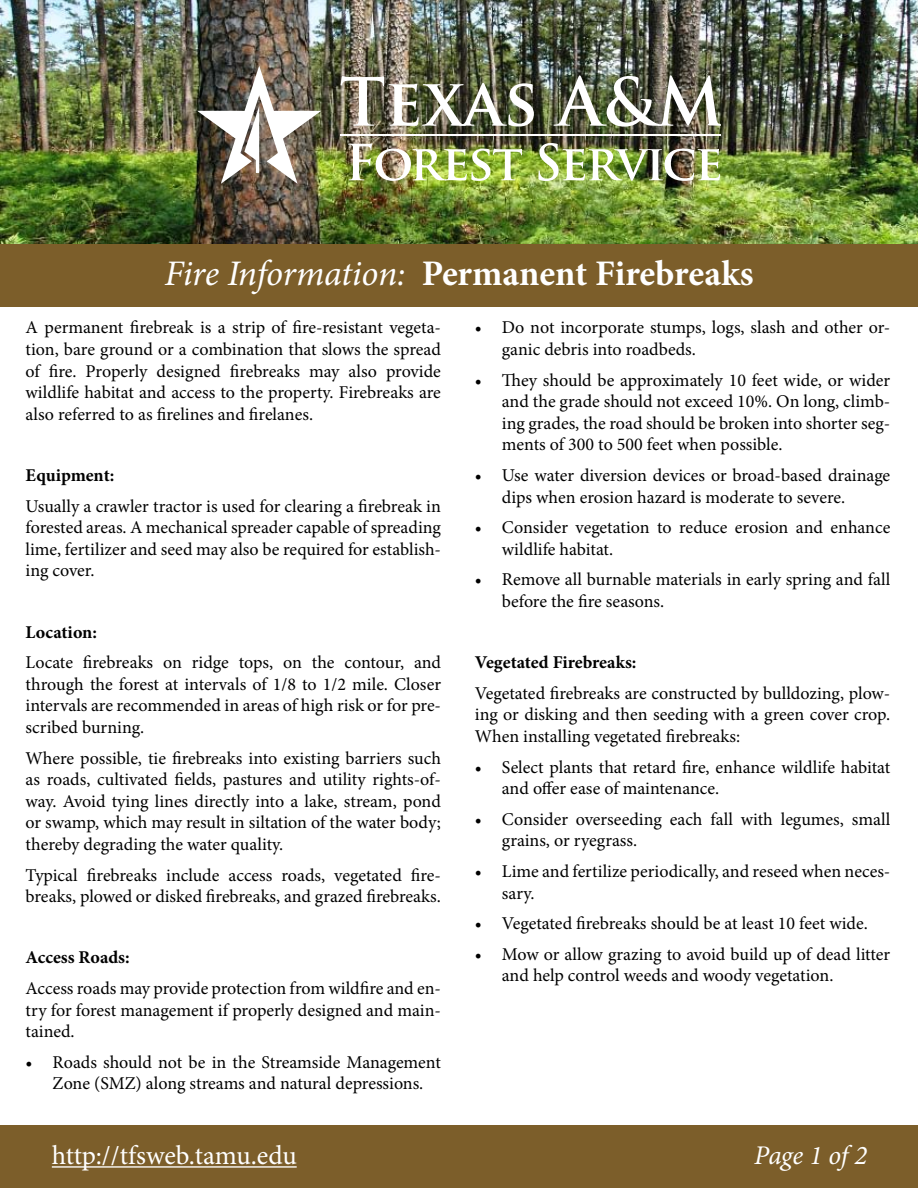
<style>
.page{position:relative;width:918px;height:1188px;background:#fff}
.page>*{position:absolute;margin:0;border:0;box-sizing:border-box;transform-origin:0 0}
.t1{font:700 36px "Minion Pro";letter-spacing:-.005em;color:#fff}
.t2{font:27px "Minion Pro";letter-spacing:-.01em;color:#fff}
.t3{font:italic 27px "Minion Pro";letter-spacing:-.015em;color:#fff}
.t4{font:18px/21.6px "Minion Pro";color:#000}
.t5{font:700 18px "Minion Pro";color:#000}
.s1{font-weight:400;font-style:italic}
</style>
<div class="page">
<img style="left:1px;top:0;width:917px;height:244px">
<div style="left:0;top:244px;width:918px;height:62px;background:#7c5e2a"></div>
<img style="left:197px;top:66px;width:124px;height:118px">
<img style="left:341px;top:76px;width:193px;height:50px">
<img style="left:553px;top:75px;width:168px;height:52px">
<img style="left:348px;top:143px;width:174px;height:38px">
<img style="left:538px;top:143px;width:182px;height:38px">
<hr style="left:340px;top:135px;width:381px;height:1px;background:#fff">
<div style="left:0;top:1126px;width:918px;height:62px;background:#7c5e2a"></div>
<hr style="left:52px;top:1166px;width:245px;height:2px;background:#fff">
<h1 class="t1" style="left:164px;top:248px;width:591px"><span class="s1">Fire Information:</span> Permanent Firebreaks</h1>
<p class="t4" style="left:26px;top:317px;width:417px;text-align:justify">A permanent firebreak is a strip of fire-resistant vegeta&shy;tion, bare ground or a combination that slows the spread of fire. Properly designed firebreaks may also provide wildlife habitat and access to the property. Firebreaks are also referred to as firelines and firelanes.</p>
<p class="t5" style="left:26px;top:463px;width:90px">Equipment:</p>
<p class="t4" style="left:26px;top:495px;width:417px;text-align:justify">Usually a crawler tractor is used for clearing a firebreak in forested areas. A mechanical spreader capable of spreading lime, fertilizer and seed may also be required for establish&shy;ing cover.</p>
<p class="t5" style="left:26px;top:619px;width:73px">Location:</p>
<p class="t4" style="left:26px;top:652px;width:417px;text-align:justify">Locate firebreaks on ridge tops, on the contour, and through the forest at intervals of 1/8 to 1/2 mile. Closer intervals are recommended in areas of high risk or for pre&shy;scribed burning.</p>
<p class="t4" style="left:26px;top:747px;width:417px;text-align:justify">Where possible, tie firebreaks into existing barriers such as roads, cultivated fields, pastures and utility rights-of&shy;way. Avoid tying lines directly into a lake, stream, pond or swamp, which may result in siltation of the water body; thereby degrading the water quality.</p>
<p class="t4" style="left:26px;top:864px;width:417px">Typical firebreaks include access roads, vegetated fire&shy;breaks, plowed or disked firebreaks, and grazed firebreaks.</p>
<p class="t5" style="left:26px;top:945px;width:106px">Access Roads:</p>
<p class="t4" style="left:26px;top:978px;width:417px;text-align:justify">Access roads may provide protection from wildfire and en&shy;try for forest management if properly designed and main&shy;tained.</p>
<p class="t4" style="left:26px;top:1051px;width:417px;text-align:center">• Roads should not be in the Streamside Management<br>Zone (SMZ) along streams and natural depressions.</p>
<p class="t4" style="left:502px;top:317px;width:390px;text-indent:-27px">• Do not incorporate stumps, logs, slash and other or&shy;ganic debris into roadbeds.</p>
<p class="t4" style="left:502px;top:369px;width:390px;text-align:justify;text-indent:-27px">• They should be approximately 10 feet wide, or wider and the grade should not exceed 10%. On long, climb&shy;ing grades, the road should be broken into shorter seg&shy;ments of 300 to 500 feet when possible.</p>
<p class="t4" style="left:502px;top:465px;width:390px;text-indent:-27px">• Use water diversion devices or broad-based drainage dips when erosion hazard is moderate to severe.</p>
<p class="t4" style="left:502px;top:517px;width:390px;text-indent:-27px">• Consider vegetation to reduce erosion and enhance wildlife habitat.</p>
<p class="t4" style="left:502px;top:569px;width:390px;text-indent:-27px">• Remove all burnable materials in early spring and fall before the fire seasons.</p>
<p class="t5" style="left:475px;top:650px;width:163px">Vegetated Firebreaks:</p>
<p class="t4" style="left:475px;top:682px;width:417px;text-align:justify">Vegetated firebreaks are constructed by bulldozing, plow&shy;ing or disking and then seeding with a green cover crop.<br>When installing vegetated firebreaks:</p>
<p class="t4" style="left:502px;top:756px;width:390px;text-indent:-27px">• Select plants that retard fire, enhance wildlife habitat and offer ease of maintenance.</p>
<p class="t4" style="left:502px;top:808px;width:390px;text-indent:-27px">• Consider overseeding each fall with legumes, small grains, or ryegrass.</p>
<p class="t4" style="left:502px;top:861px;width:390px;text-indent:-27px">• Lime and fertilize periodically, and reseed when neces&shy;sary.</p>
<p class="t4" style="left:475px;top:913px;width:394px">• Vegetated firebreaks should be at least 10 feet wide.</p>
<p class="t4" style="left:502px;top:943px;width:390px;text-indent:-27px">• Mow or allow grazing to avoid build up of dead litter and help control weeds and woody vegetation.</p>
<h2 class="t2" style="left:52px;top:1138px;width:246px">http://tfsweb.tamu.edu</h2>
<h2 class="t3" style="left:754px;top:1137px;width:115px">Page 1 of 2</h2>
</div>
